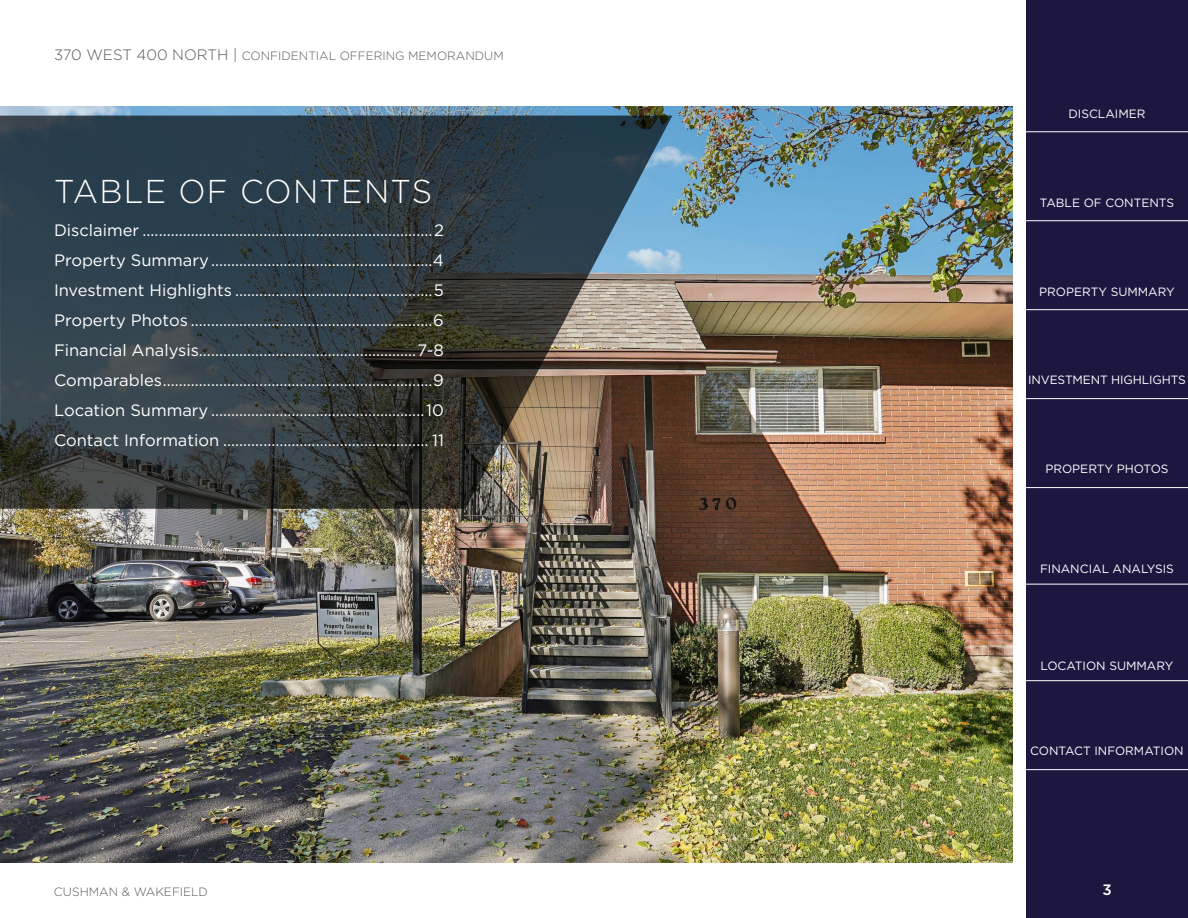
<style>
.page{position:relative;width:1188px;height:918px;background:#fff}
.page>*{position:absolute;margin:0;border:0;box-sizing:border-box;transform-origin:0 0}
.t1{font:300 33px "Gotham";letter-spacing:.04em;color:#fff}
.t2{font:16.5px/30px "Gotham";color:#fff;text-align:justify}
.t3{font:500 15px "Gotham";color:#fff}
.t4{font:12px "Gotham";color:#fff}
.t5{font:300 12px "Gotham";color:#545859}
.s1{font-size:15px}
</style>
<div class="page">
<div style="left:1026px;top:0;width:162px;height:918px;background:#1d1740"></div>
<hr style="left:1026px;top:220px;width:162px;height:1px;background:#fff">
<hr style="left:1026px;top:132px;width:162px;height:1px;background:#fff">
<hr style="left:1026px;top:398px;width:162px;height:1px;background:#fff">
<hr style="left:1026px;top:487px;width:162px;height:1px;background:#fff">
<hr style="left:1026px;top:309px;width:162px;height:1px;background:#fff">
<hr style="left:1026px;top:584px;width:162px;height:1px;background:#fff">
<hr style="left:1026px;top:680px;width:162px;height:1px;background:#fff">
<hr style="left:1026px;top:769px;width:162px;height:1px;background:#fff">
<img style="left:0;top:106px;width:1012px;height:756px">
<svg style="left:0;top:116px;width:672px;height:393px;background:#3d464a"></svg>
<p class="t5" style="left:54px;top:48px;width:451px"><span class="s1">370 WEST 400 NORTH |</span> CONFIDENTIAL OFFERING MEMORANDUM</p>
<h1 class="t1" style="left:54px;top:171px;width:380px">TABLE OF CONTENTS</h1>
<p class="t2" style="left:54px;top:215px;width:391px">Disclaimer ........................................................................2<br>Property Summary.......................................................4<br>Investment Highlights .................................................5<br>Property Photos ............................................................6<br>Financial Analysis......................................................7-8<br>Comparables...................................................................9<br>Location Summary .....................................................10<br>Contact Information ................................................... 11</p>
<p class="t5" style="left:54px;top:884px;width:155px">CUSHMAN &amp; WAKEFIELD</p>
<p class="t4" style="left:1069px;top:106px;width:78px">DISCLAIMER</p>
<p class="t4" style="left:1040px;top:195px;width:136px">TABLE OF CONTENTS</p>
<p class="t4" style="left:1039px;top:284px;width:137px">PROPERTY SUMMARY</p>
<p class="t4" style="left:1028px;top:373px;width:159px">INVESTMENT HIGHLIGHTS</p>
<p class="t4" style="left:1045px;top:461px;width:125px">PROPERTY PHOTOS</p>
<p class="t4" style="left:1040px;top:561px;width:135px">FINANCIAL ANALYSIS</p>
<p class="t4" style="left:1041px;top:658px;width:134px">LOCATION SUMMARY</p>
<p class="t4" style="left:1030px;top:744px;width:155px">CONTACT INFORMATION</p>
<p class="t3" style="left:1102px;top:880px;width:11px">3</p>
</div>
